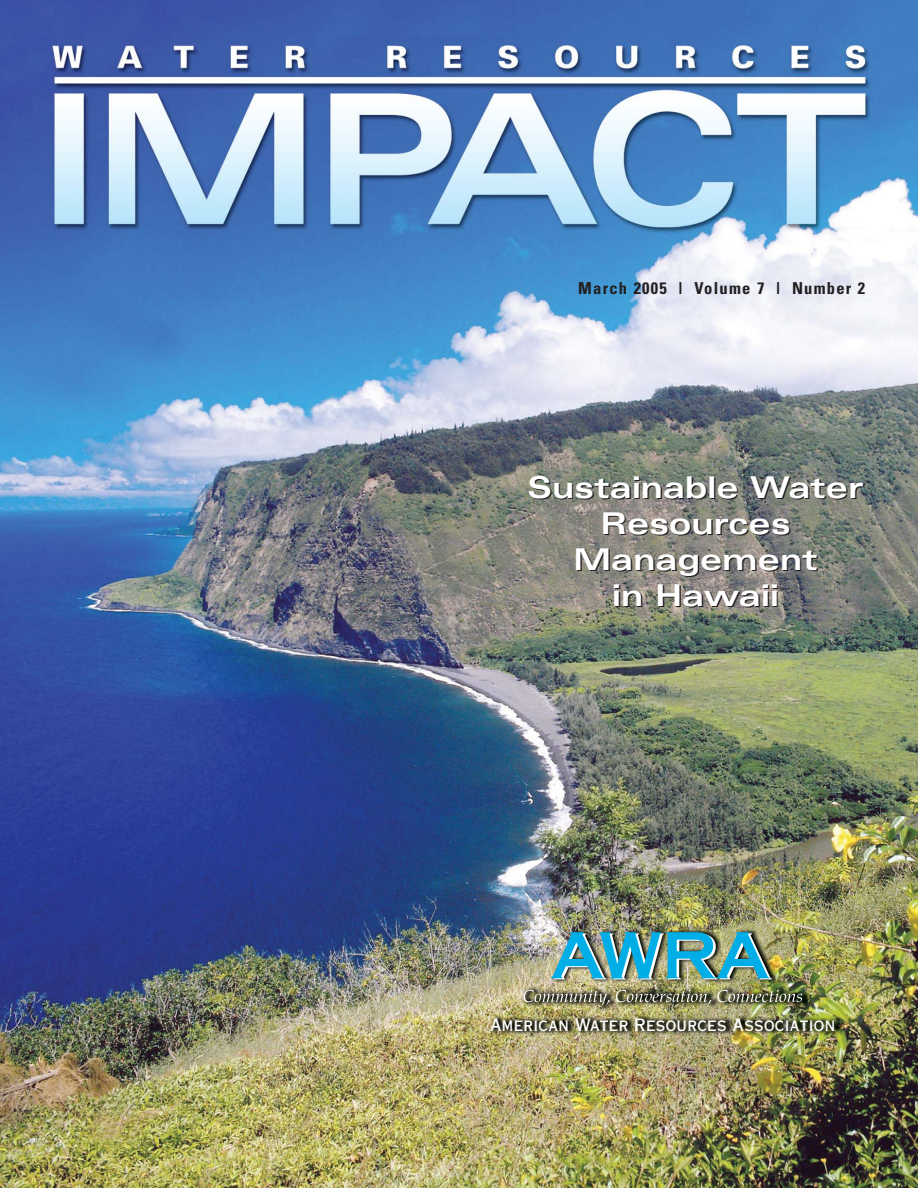
<style>
.page{position:relative;width:918px;height:1188px;background:#fff}
.page>*{position:absolute;margin:0;border:0;box-sizing:border-box;transform-origin:0 0}
.t1{font:700 expanded 30px/36px "Univers";color:#fff;text-align:center}
.t2{font:17.1px "Copperplate Thirty AB";letter-spacing:.02em;color:#fff}
.t3{font:700 condensed 16.5px "Univers";letter-spacing:.075em;color:#231f20}
</style>
<div class="page">
<img style="left:0;top:0;width:918px;height:1188px">
<svg style="left:523px;top:990px;width:87px;height:17px"></svg>
<svg style="left:616px;top:990px;width:95px;height:14px"></svg>
<svg style="left:717px;top:990px;width:85px;height:12px"></svg>
<img style="left:551px;top:932px;width:221px;height:48px">
<p class="t3" style="left:578px;top:282px;width:289px">March 2005 | Volume 7 | Number 2</p>
<p class="t1" style="left:528px;top:472px;width:338px">Sustainable Water<br>Resources<br>Management<br>in Hawaii</p>
<p class="t2" style="left:490px;top:1015px;width:347px">American Water Resources Association</p>
</div>
